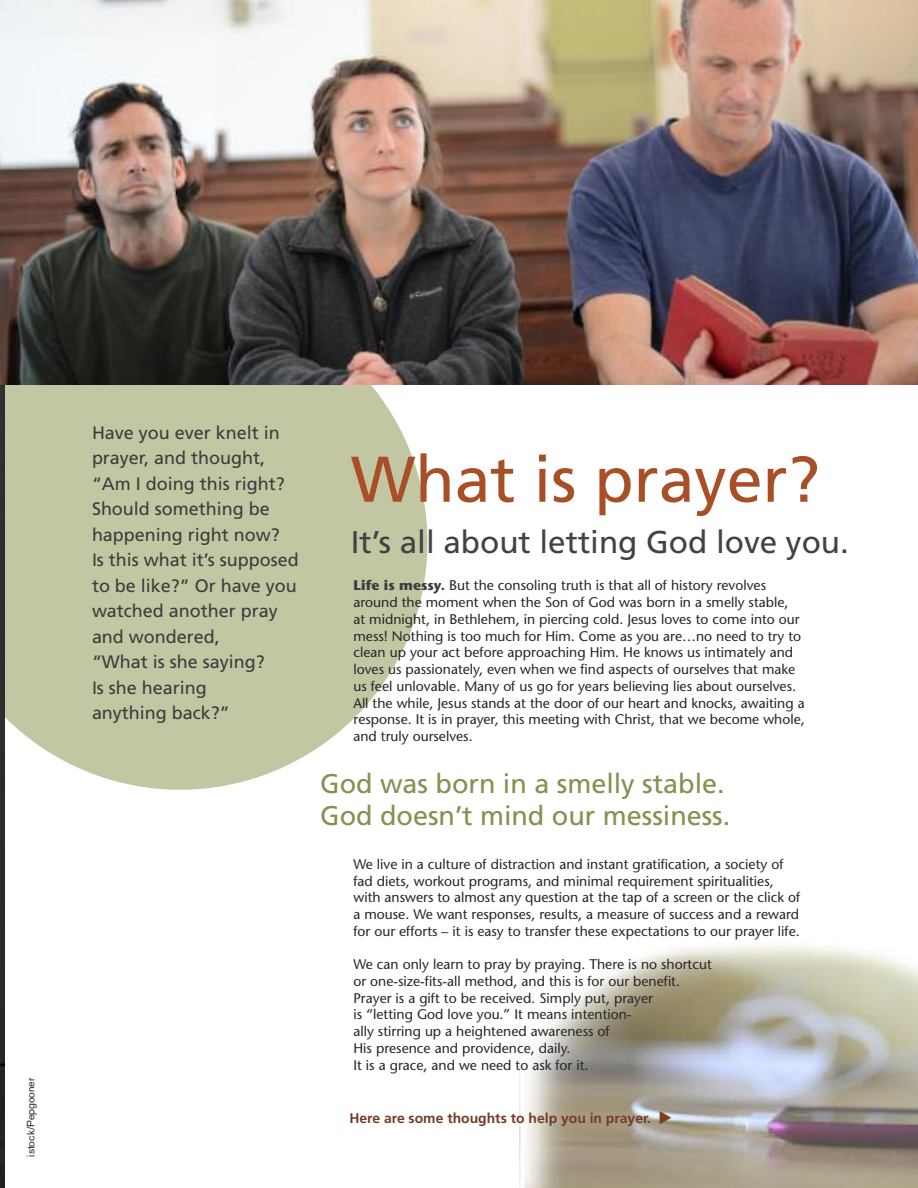
<style>
.page{position:relative;width:918px;height:1188px;background:#fff}
.page>*{position:absolute;margin:0;border:0;box-sizing:border-box;transform-origin:0 0}
.t1{font:64.5px "Frutiger";color:#a94f27}
.t2{font:31.5px "Frutiger";color:#434243}
.t3{font:27px/32.4px "Frutiger";color:#898e51}
.t4{font:18px/25.5px "Frutiger";color:#3d3c3c}
.t5{font:13.95px/16.8px "Stone Sans";color:#272627}
.t6{font:700 13.95px "Frutiger";color:#743c27}
.t7{font:10.5px "Akzidenz Grotesk";color:#272627}
.s1{font-weight:700;color:#3d3c3c}
</style>
<div class="page">
<img style="left:520px;top:945px;width:398px;height:243px">
<svg style="left:4px;top:385px;width:424px;height:405px;background:#c8cbad"></svg>
<img style="left:0;top:385px;width:4px;height:803px">
<img style="left:0;top:0;width:918px;height:385px">
<img style="left:0;top:39px;width:215px;height:156px">
<svg style="left:660px;top:1111px;width:11px;height:14px"></svg>
<p class="t7" style="left:27px;top:1157px;width:81px;rotate:-90deg">istock/Pepgooner</p>
<p class="t4" style="left:92px;top:421px;width:208px">Have you ever knelt in prayer, and thought, “Am I doing this right?<br>Should something be happening right now?<br>Is this what it’s supposed to be like?” Or have you watched another pray and wondered,<br>“What is she saying?<br>Is she hearing<br>anything back?”</p>
<h1 class="t1" style="left:351px;top:453px;width:471px">What is prayer?</h1>
<h2 class="t2" style="left:351px;top:529px;width:500px">It’s all about letting God love you.</h2>
<p class="t5" style="left:353px;top:579px;width:453px"><span class="s1">Life is messy.</span> But the consoling truth is that all of history revolves around the moment when the Son of God was born in a smelly stable,<br>at midnight, in Bethlehem, in piercing cold. Jesus loves to come into our mess! Nothing is too much for Him. Come as you are…no need to try to clean up your act before approaching Him. He knows us intimately and loves us passionately, even when we find aspects of ourselves that make us feel unlovable. Many of us go for years believing lies about ourselves.<br>All the while, Jesus stands at the door of our heart and knocks, awaiting a response. It is in prayer, this meeting with Christ, that we become whole, and truly ourselves.</p>
<h3 class="t3" style="left:320px;top:769px;width:412px">God was born in a smelly stable.<br>God doesn’t mind our messiness.</h3>
<p class="t5" style="left:353px;top:857px;width:448px">We live in a culture of distraction and instant gratification, a society of fad diets, workout programs, and minimal requirement spiritualities, with answers to almost any question at the tap of a screen or the click of a mouse. We want responses, results, a measure of success and a reward for our efforts – it is easy to transfer these expectations to our prayer life.</p>
<p class="t5" style="left:353px;top:957px;width:360px">We can only learn to pray by praying. There is no shortcut or one-size-fits-all method, and this is for our benefit.<br>Prayer is a gift to be received. Simply put, prayer<br>is “letting God love you.” It means intention-<br>ally stirring up a heightened awareness of<br>His presence and providence, daily.<br>It is a grace, and we need to ask for it.</p>
<p class="t6" style="left:350px;top:1112px;width:303px">Here are some thoughts to help you in prayer.</p>
</div>
